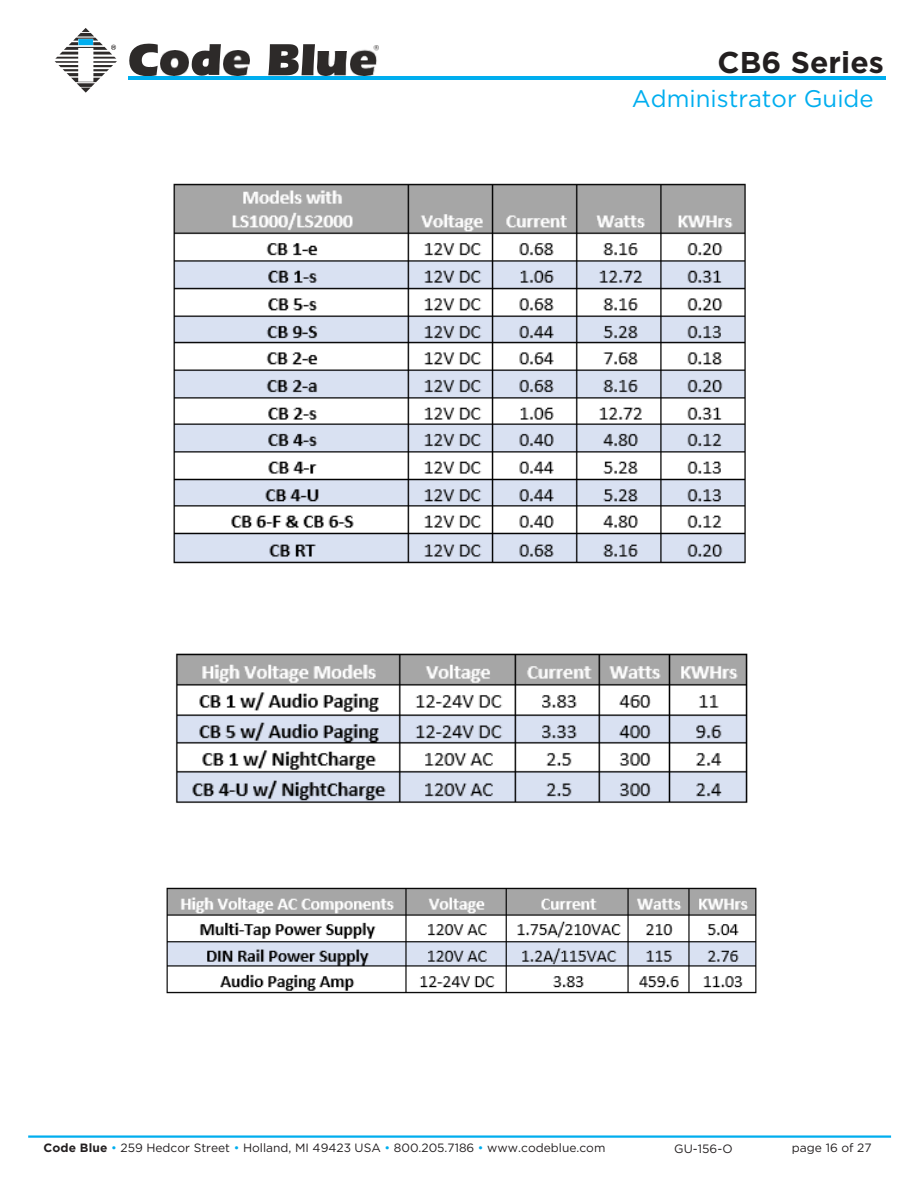
<style>
.page{position:relative;width:918px;height:1188px;background:#fff}
.page>*{position:absolute;margin:0;border:0;box-sizing:border-box;transform-origin:0 0}
.t1{font:700 30px "Gotham";letter-spacing:.005em;color:#231f20}
.t2{font:24px "Gotham";color:#00aeef}
.t3{font:12px "Gotham";color:#231f20}
.s1{font-weight:700}
.s2{color:#00aeef}
</style>
<div class="page">
<svg style="left:55px;top:28px;width:62px;height:65px"></svg>
<svg style="left:129px;top:44px;width:29px;height:32px"></svg>
<svg style="left:192px;top:44px;width:29px;height:32px"></svg>
<svg style="left:268px;top:44px;width:47px;height:31px"></svg>
<img style="left:350px;top:45px;width:28px;height:31px">
<img style="left:160px;top:51px;width:28px;height:24px">
<img style="left:224px;top:51px;width:26px;height:24px">
<img style="left:318px;top:51px;width:29px;height:25px">
<hr style="left:129px;top:77px;width:757px;height:3px;background:#00aeef">
<hr style="left:28px;top:1135px;width:863px;height:3px;background:#00aeef">
<img style="left:173px;top:183px;width:573px;height:381px">
<img style="left:175px;top:653px;width:573px;height:150px">
<img style="left:166px;top:887px;width:591px;height:107px">
<h1 class="t1" style="left:718px;top:44px;width:168px">CB6 Series</h1>
<h2 class="t2" style="left:632px;top:84px;width:243px">Administrator Guide</h2>
<p class="t3" style="left:44px;top:1141px;width:563px"><span class="s1">Code Blue</span> <span class="s2">•</span> 259 Hedcor Street <span class="s2">•</span> Holland, MI 49423 USA <span class="s2">•</span> 800.205.7186 <span class="s2">•</span> www.codeblue.com</p>
<p class="t3" style="left:674px;top:1141px;width:60px">GU-156-O</p>
<p class="t3" style="left:792px;top:1141px;width:81px">page 16 of 27</p>
</div>
